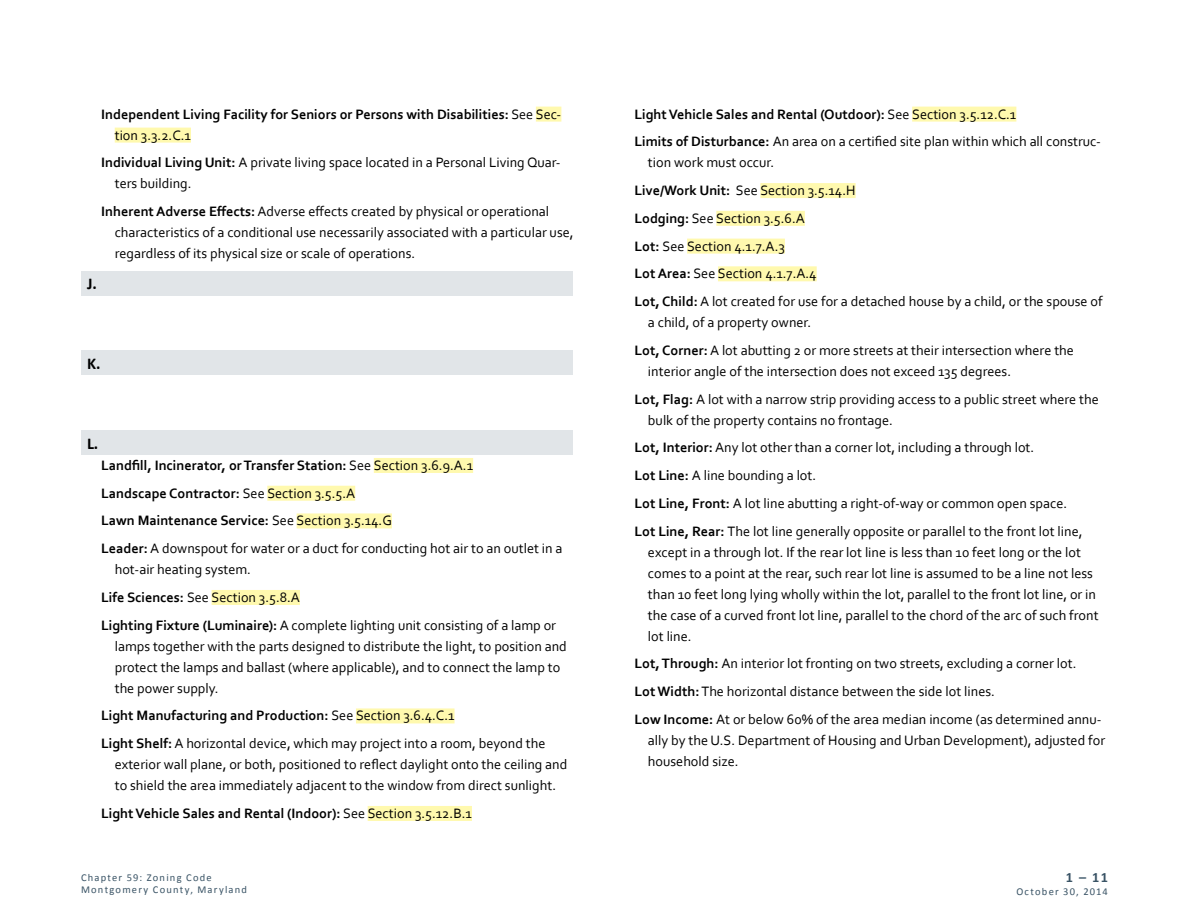
<style>
.page{position:relative;width:1188px;height:918px;background:#fff}
.page>*{position:absolute;margin:0;border:0;box-sizing:border-box;transform-origin:0 0}
.t1{font:700 16.5px "Calibri";color:#000}
.t2{font:14.25px/27.8px "Corbel";color:#000}
.t3{font:700 14.25px/21px "Corbel";color:#000}
.t4{font:700 14.25px "Calibri";color:#395365}
.t5{font:10.5px/12.6px "Calibri";letter-spacing:.115em;color:#395365}
.s1{font-weight:400}
.s2{font-weight:700}
</style>
<div class="page">
<div style="left:536px;top:107px;width:25px;height:15px;background:#fff9ae"></div>
<div style="left:115px;top:128px;width:76px;height:15px;background:#fff9ae"></div>
<div style="left:374px;top:458px;width:99px;height:15px;background:#fff9ae"></div>
<div style="left:267px;top:486px;width:88px;height:15px;background:#fff9ae"></div>
<div style="left:297px;top:513px;width:95px;height:15px;background:#fff9ae"></div>
<div style="left:212px;top:590px;width:88px;height:15px;background:#fff9ae"></div>
<div style="left:356px;top:708px;width:99px;height:15px;background:#fff9ae"></div>
<div style="left:368px;top:806px;width:104px;height:15px;background:#fff9ae"></div>
<div style="left:81px;top:271px;width:491px;height:24px;background:#e1e5e8"></div>
<div style="left:81px;top:351px;width:491px;height:24px;background:#e1e5e8"></div>
<div style="left:81px;top:431px;width:491px;height:24px;background:#e1e5e8"></div>
<div style="left:912px;top:107px;width:104px;height:15px;background:#fff9ae"></div>
<div style="left:760px;top:183px;width:96px;height:15px;background:#fff9ae"></div>
<div style="left:716px;top:211px;width:89px;height:15px;background:#fff9ae"></div>
<div style="left:687px;top:239px;width:98px;height:15px;background:#fff9ae"></div>
<div style="left:718px;top:266px;width:99px;height:15px;background:#fff9ae"></div>
<p class="t3" style="left:115px;top:103px;width:448px;text-indent:-13px">Independent Living Facility for Seniors or Persons with Disabilities: <span class="s1">See Sec&shy;tion 3.3.2.C.1</span></p>
<p class="t2" style="left:115px;top:152px;width:447px;line-height:21px;text-indent:-14px"><span class="s2">Individual Living Unit:</span> A private living space located in a Personal Living Quar&shy;ters building.</p>
<p class="t2" style="left:115px;top:201px;width:460px;line-height:21px;text-indent:-13px"><span class="s2">Inherent Adverse Effects:</span> Adverse effects created by physical or operational characteristics of a conditional use necessarily associated with a particular use, regardless of its physical size or scale of operations.</p>
<p class="t1" style="left:87px;top:273px;width:11px">J.</p>
<p class="t1" style="left:87px;top:353px;width:15px">K.</p>
<p class="t1" style="left:87px;top:433px;width:13px">L.</p>
<p class="t2" style="left:101px;top:451px;width:463px"><span class="s2">Landfill, Incinerator, or Transfer Station:</span> See Section 3.6.9.A.1<br><span class="s2">Landscape Contractor:</span> See Section 3.5.5.A<br><span class="s2">Lawn Maintenance Service:</span> See Section 3.5.14.G<br><span class="s2">Leader:</span> A downspout for water or a duct for conducting hot air to an outlet in a</p>
<p class="t2" style="left:101px;top:555px;width:456px;text-indent:13px">hot-air heating system.<br><span class="s2">Life Sciences:</span> See Section 3.5.8.A<br><span class="s2">Lighting Fixture (Luminaire):</span> A complete lighting unit consisting of a lamp or</p>
<p class="t2" style="left:115px;top:635px;width:454px;line-height:21px">lamps together with the parts designed to distribute the light, to position and protect the lamps and ballast (where applicable), and to connect the lamp to the power supply.</p>
<p class="t2" style="left:101px;top:702px;width:446px"><span class="s2">Light Manufacturing and Production:</span> See Section 3.6.4.C.1<br><span class="s2">Light Shelf:</span> A horizontal device, which may project into a room, beyond the</p>
<p class="t2" style="left:115px;top:754px;width:454px;line-height:21px">exterior wall plane, or both, positioned to reflect daylight onto the ceiling and to shield the area immediately adjacent to the window from direct sunlight.</p>
<p class="t3" style="left:101px;top:802px;width:372px">Light Vehicle Sales and Rental (Indoor): <span class="s1">See Section 3.5.12.B.1</span></p>
<p class="t2" style="left:634px;top:100px;width:468px"><span class="s2">Light Vehicle Sales and Rental (Outdoor):</span> See Section 3.5.12.C.1<br><span class="s2">Limits of Disturbance:</span> An area on a certified site plan within which all construc-</p>
<p class="t2" style="left:634px;top:148px;width:470px;text-indent:14px">tion work must occur.<br><span class="s2">Live/Work Unit:</span> See Section 3.5.14.H<br><span class="s2">Lodging:</span> See Section 3.5.6.A<br><span class="s2">Lot:</span> See Section 4.1.7.A.3<br><span class="s2">Lot Area:</span> See Section 4.1.7.A.4<br><span class="s2">Lot, Child:</span> A lot created for use for a detached house by a child, or the spouse of</p>
<p class="t2" style="left:634px;top:308px;width:441px;text-indent:13px">a child, of a property owner.<br><span class="s2">Lot, Corner:</span> A lot abutting 2 or more streets at their intersection where the</p>
<p class="t2" style="left:634px;top:357px;width:466px;text-indent:13px">interior angle of the intersection does not exceed 135 degrees.<br><span class="s2">Lot, Flag:</span> A lot with a narrow strip providing access to a public street where the</p>
<p class="t2" style="left:634px;top:406px;width:450px;text-indent:13px">bulk of the property contains no frontage.<br><span class="s2">Lot, Interior:</span> Any lot other than a corner lot, including a through lot.<br><span class="s2">Lot Line:</span> A line bounding a lot.<br><span class="s2">Lot Line, Front:</span> A lot line abutting a right-of-way or common open space.<br><span class="s2">Lot Line, Rear:</span> The lot line generally opposite or parallel to the front lot line,</p>
<p class="t2" style="left:648px;top:541px;width:452px;line-height:21px">except in a through lot. If the rear lot line is less than 10 feet long or the lot comes to a point at the rear, such rear lot line is assumed to be a line not less than 10 feet long lying wholly within the lot, parallel to the front lot line, or in the case of a curved front lot line, parallel to the chord of the arc of such front lot line.</p>
<p class="t2" style="left:634px;top:649px;width:469px"><span class="s2">Lot, Through:</span> An interior lot fronting on two streets, excluding a corner lot.<br><span class="s2">Lot Width:</span> The horizontal distance between the side lot lines.<br><span class="s2">Low Income:</span> At or below 60% of the area median income (as determined annu-</p>
<p class="t2" style="left:648px;top:729px;width:459px;line-height:21px">ally by the U.S. Department of Housing and Urban Development), adjusted for household size.</p>
<p class="t5" style="left:81px;top:871px;width:168px">Chapter 59: Zoning Code<br>Montgomery County, Maryland</p>
<p class="t4" style="left:1066px;top:868px;width:44px">1–11</p>
<p class="t5" style="left:1016px;top:885px;width:93px">October 30, 2014</p>
</div>
